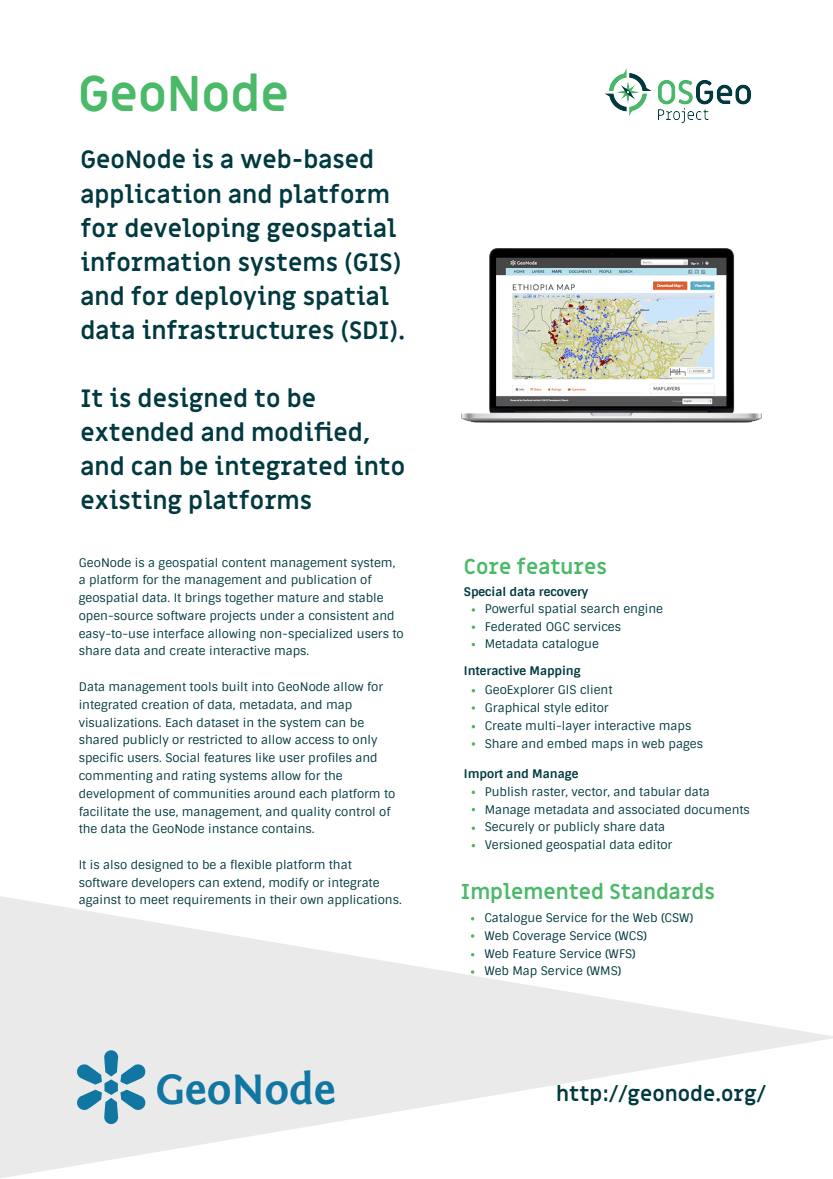
<style>
.page{position:relative;width:833px;height:1179px;background:#fff}
.page>*{position:absolute;margin:0;border:0;box-sizing:border-box;transform-origin:0 0}
.t1{font:700 49px "Miriam Libre";color:#4ab968}
.t2{font:700 44.1px "Fontin Sans";color:#1176a2}
.t3{font:700 24.5px/33.9px "Miriam Libre";color:#00393f}
.t4{font:700 21px "Miriam Libre";color:#4ab968}
.t5{font:700 21px "Miriam Libre";color:#00393f}
.t6{font:11.9px/17.8px "Sintony";color:#00393f}
.t7{font:700 11.9px "Sintony";color:#00393f}
</style>
<div class="page">
<svg style="left:472px;top:608px;width:3px;height:4px"></svg>
<svg style="left:472px;top:625px;width:3px;height:4px"></svg>
<svg style="left:472px;top:706px;width:3px;height:4px"></svg>
<svg style="left:472px;top:742px;width:3px;height:4px"></svg>
<svg style="left:472px;top:790px;width:3px;height:4px"></svg>
<svg style="left:472px;top:826px;width:3px;height:4px"></svg>
<svg style="left:0;top:896px;width:833px;height:282px"></svg>
<svg style="left:76px;top:1050px;width:70px;height:74px;background:#95bcce"></svg>
<img style="left:605px;top:69px;width:145px;height:53px">
<img style="left:462px;top:249px;width:300px;height:174px">
<h1 class="t1" style="left:78px;top:64px;width:213px">GeoNode</h1>
<h3 class="t3" style="left:80px;top:144px;width:326px">GeoNode is a web-based application and platform for developing geospatial information systems (GIS) and for deploying spatial data infrastructures (SDI).</h3>
<h3 class="t3" style="left:80px;top:382px;width:326px">It is designed to be extended and modified, and can be integrated into existing platforms</h3>
<p class="t6" style="left:79px;top:553px;width:327px">GeoNode is a geospatial content management system, a platform for the management and publication of geospatial data. It brings together mature and stable open-source software projects under a consistent and easy-to-use interface allowing non-specialized users to share data and create interactive maps.</p>
<p class="t6" style="left:79px;top:678px;width:318px">Data management tools built into GeoNode allow for integrated creation of data, metadata, and map visualizations. Each dataset in the system can be shared publicly or restricted to allow access to only specific users. Social features like user profiles and commenting and rating systems allow for the development of communities around each platform to facilitate the use, management, and quality control of the data the GeoNode instance contains.</p>
<p class="t6" style="left:79px;top:856px;width:324px">It is also designed to be a flexible platform that software developers can extend, modify or integrate against to meet requirements in their own applications.</p>
<h2 class="t2" style="left:156px;top:1065px;width:182px">GeoNode</h2>
<h3 class="t4" style="left:464px;top:553px;width:144px">Core features</h3>
<p class="t7" style="left:464px;top:584px;width:126px">Special data recovery</p>
<p class="t6" style="left:485px;top:600px;width:180px">Powerful spatial search engine<br>Federated OGC services<br>Metadata catalogue</p>
<p class="t7" style="left:464px;top:663px;width:118px">Interactive Mapping</p>
<p class="t6" style="left:485px;top:681px;width:220px">GeoExplorer GIS client<br>Graphical style editor<br>Create multi-layer interactive maps<br>Share and embed maps in web pages</p>
<p class="t7" style="left:464px;top:766px;width:116px">Import and Manage</p>
<p class="t6" style="left:485px;top:783px;width:267px">Publish raster, vector, and tabular data Manage metadata and associated documents Securely or publicly share data<br>Versioned geospatial data editor</p>
<h3 class="t4" style="left:461px;top:879px;width:255px">Implemented Standards</h3>
<p class="t6" style="left:484px;top:909px;width:210px">Catalogue Service for the Web (CSW)<br>Web Coverage Service (WCS)<br>Web Feature Service (WFS)<br>Web Map Service (WMS)</p>
<h3 class="t5" style="left:556px;top:1080px;width:211px">http://geonode.org/</h3>
</div>
